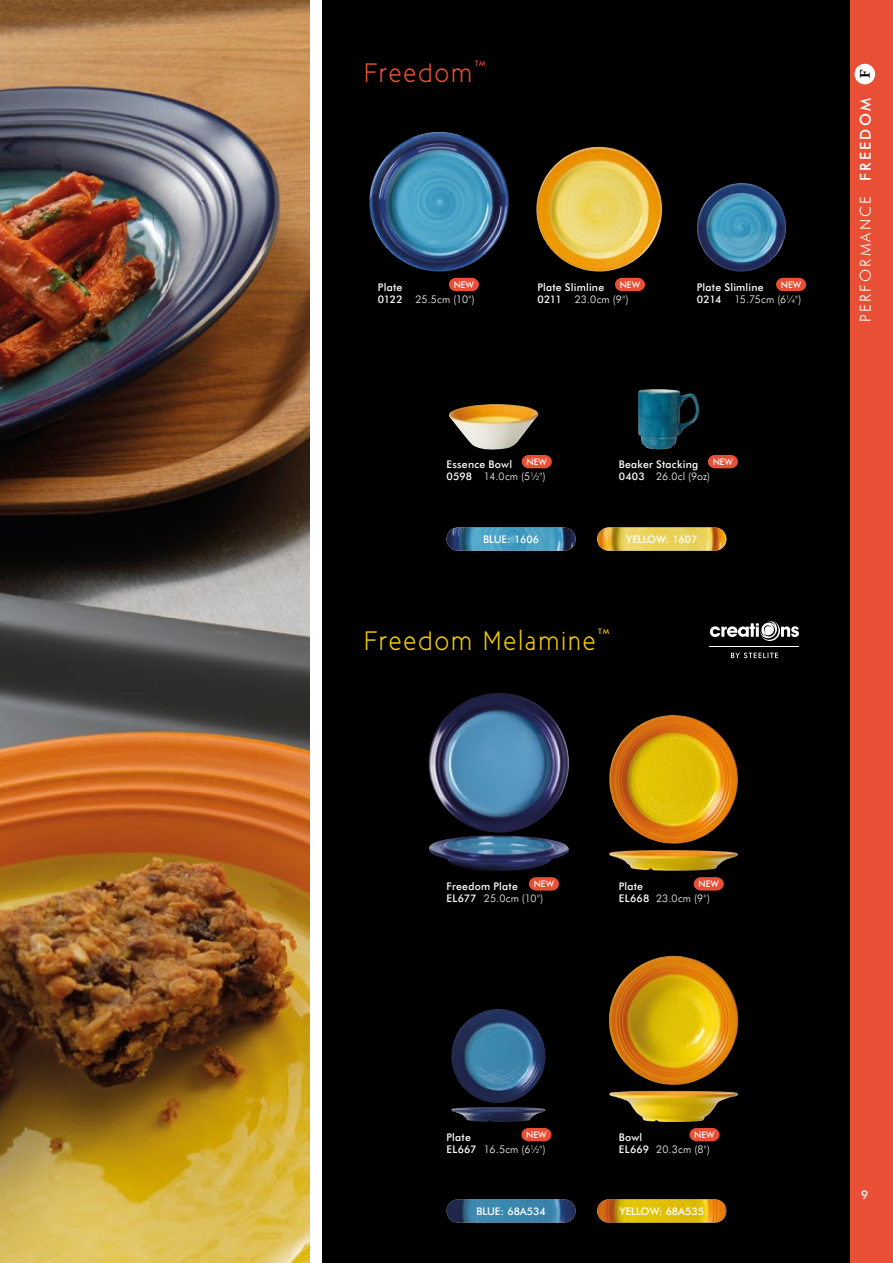
<style>
.page{position:relative;width:893px;height:1263px;background:#fff}
.page>*{position:absolute;margin:0;border:0;box-sizing:border-box;transform-origin:0 0}
.t1{font:27px "New Cicle Semi";letter-spacing:.095em;color:#efcd00}
.t2{font:27px "New Cicle Semi";letter-spacing:.095em;color:#e94f35}
.t3{font:300 15px "Futura BT";letter-spacing:.15em;color:#fff}
.t4{font:600 14.55px "Baskerville";color:#000}
.t5{font:500 12px "Futura BT";color:#fff}
.t6{font:500 10.5px/12.6px "Futura BT";letter-spacing:.015em;color:#fff}
.t7{font:300 10.5px/12.6px "Futura BT";letter-spacing:.01em;color:#fff}
.t8{font:500 10.5px "Futura BT";letter-spacing:-.005em;color:#fff}
.t9{font:500 9px "Futura BT";letter-spacing:-.005em;color:#fff}
.t10{font:500 7.5px "Futura BT";color:#efcd00}
.t11{font:500 7.5px "Futura BT";color:#e94f35}
.s1{font-weight:500}
.s2{font-weight:300}
</style>
<div class="page">
<div style="left:322px;top:0;width:571px;height:1263px;background:#000"></div>
<img style="left:429px;top:835px;width:140px;height:36px">
<img style="left:429px;top:693px;width:140px;height:140px;border-radius:70px">
<img style="left:446px;top:1199px;width:130px;height:23px">
<img style="left:597px;top:1199px;width:129px;height:23px">
<img style="left:13px;top:0;width:297px;height:1263px">
<img style="left:446px;top:527px;width:130px;height:24px">
<img style="left:597px;top:527px;width:129px;height:24px">
<img style="left:638px;top:389px;width:61px;height:61px">
<img style="left:609px;top:1090px;width:129px;height:32px">
<img style="left:609px;top:956px;width:129px;height:129px">
<img style="left:609px;top:850px;width:129px;height:21px">
<img style="left:609px;top:715px;width:129px;height:129px">
<img style="left:697px;top:183px;width:90px;height:88px">
<img style="left:536px;top:147px;width:127px;height:125px">
<img style="left:369px;top:132px;width:140px;height:139px">
<img style="left:449px;top:404px;width:90px;height:46px">
<svg style="left:710px;top:621px;width:89px;height:20px"></svg>
<hr style="left:710px;top:647px;width:89px;height:1px;background:#fff">
<svg style="left:731px;top:653px;width:47px;height:5px"></svg>
<img style="left:0;top:0;width:13px;height:1263px">
<img style="left:451px;top:1107px;width:94px;height:15px">
<img style="left:451px;top:1009px;width:94px;height:94px">
<svg style="left:615px;top:278px;width:30px;height:13px"></svg>
<svg style="left:449px;top:278px;width:30px;height:13px"></svg>
<svg style="left:776px;top:278px;width:30px;height:13px"></svg>
<svg style="left:522px;top:455px;width:30px;height:13px"></svg>
<svg style="left:708px;top:455px;width:30px;height:13px"></svg>
<svg style="left:529px;top:877px;width:30px;height:13px"></svg>
<svg style="left:694px;top:877px;width:30px;height:13px"></svg>
<svg style="left:521px;top:1128px;width:30px;height:13px"></svg>
<svg style="left:689px;top:1128px;width:30px;height:13px"></svg>
<div style="left:850px;top:0;width:43px;height:1263px;background:#e94f35"></div>
<div style="left:854px;top:64px;width:21px;height:20px;background:#fff;border-radius:50%"></div>
<p class="t11" style="left:475px;top:59px;width:13px">TM</p>
<h1 class="t2" style="left:365px;top:59px;width:108px">Freedom</h1>
<p class="t9" style="left:454px;top:279px;width:22px">NEW</p>
<p class="t9" style="left:620px;top:279px;width:22px">NEW</p>
<p class="t9" style="left:781px;top:279px;width:22px">NEW</p>
<p class="t7" style="left:378px;top:280px;width:98px"><span class="s1">Plate<br>0122</span> 25.5cm (10")</p>
<p class="t6" style="left:537px;top:280px;width:68px">Plate Slimline<br>0211</p>
<p class="t6" style="left:697px;top:280px;width:106px">Plate Slimline<br>0214 <span class="s2">15.75cm (6¼")</span></p>
<p class="t7" style="left:575px;top:293px;width:55px">23.0cm (9")</p>
<p class="t9" style="left:527px;top:457px;width:22px">NEW</p>
<p class="t9" style="left:713px;top:457px;width:22px">NEW</p>
<p class="t6" style="left:446px;top:457px;width:101px">Essence Bowl<br>0598 <span class="s2">14.0cm (5½")</span></p>
<p class="t6" style="left:619px;top:457px;width:93px">Beaker Stacking<br>0403 <span class="s2">26.0cl (9oz)</span></p>
<p class="t8" style="left:483px;top:533px;width:58px">BLUE: 1606</p>
<p class="t8" style="left:626px;top:533px;width:73px">YELLOW: 1607</p>
<h1 class="t1" style="left:365px;top:627px;width:232px">Freedom Melamine</h1>
<p class="t10" style="left:598px;top:626px;width:13px">TM</p>
<h3 class="t4" style="left:855px;top:78px;width:10px;rotate:-90deg">F</h3>
<h2 class="t3" style="left:856px;top:322px;width:225px;rotate:-90deg">PERFORMANCE <span class="s1">FREEDOM</span></h2>
<p class="t9" style="left:534px;top:879px;width:22px">NEW</p>
<p class="t9" style="left:699px;top:879px;width:22px">NEW</p>
<p class="t6" style="left:446px;top:880px;width:98px">Freedom Plate<br>EL677 <span class="s2">25.0cm (10")</span></p>
<p class="t6" style="left:619px;top:880px;width:93px">Plate<br>EL668 <span class="s2">23.0cm (9")</span></p>
<p class="t9" style="left:526px;top:1129px;width:22px">NEW</p>
<p class="t9" style="left:694px;top:1129px;width:22px">NEW</p>
<p class="t7" style="left:446px;top:1130px;width:101px"><span class="s1">Plate<br>EL667</span> 16.5cm (6½")</p>
<p class="t7" style="left:619px;top:1130px;width:93px"><span class="s1">Bowl<br>EL669</span> 20.3cm (8")</p>
<p class="t8" style="left:476px;top:1205px;width:71px">BLUE: 68A534</p>
<p class="t8" style="left:619px;top:1205px;width:86px">YELLOW: 68A535</p>
<p class="t5" style="left:861px;top:1187px;width:9px">9</p>
</div>
